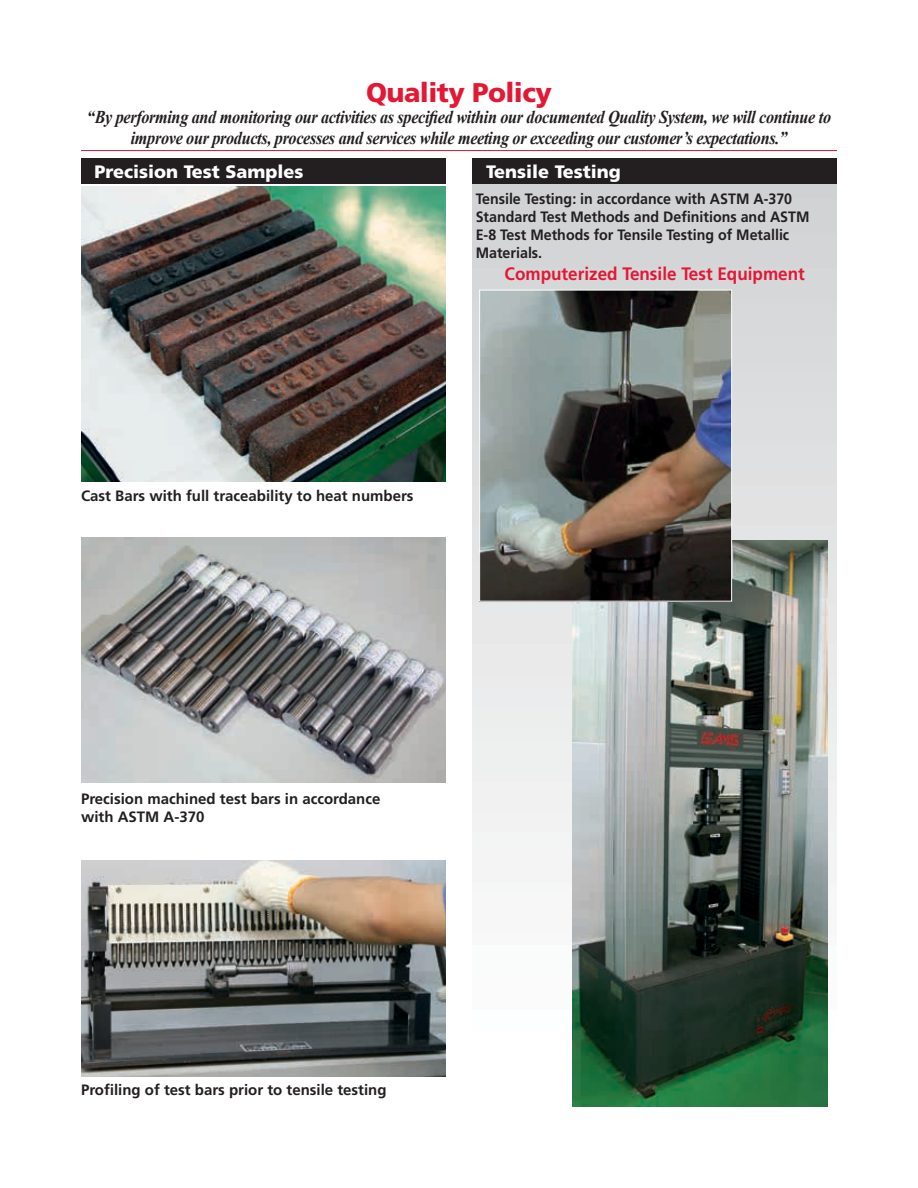
<style>
.page{position:relative;width:918px;height:1188px;background:#fff}
.page>*{position:absolute;margin:0;border:0;box-sizing:border-box;transform-origin:0 0}
.t1{font:900 27px "Frutiger";letter-spacing:-.02em;color:#e31835}
.t2{font:italic 700 18px/21px "Times New Roman";letter-spacing:-.02em;color:#231f20;text-align:center;scale:.9 1}
.t3{font:900 18px "Frutiger";color:#fff}
.t4{font:700 18px "Frutiger";color:#e31835;scale:.95 1}
.t5{font:700 15px/18px "Frutiger";color:#231f20}
.t6{font:700 15px/18px "Frutiger";color:#231f20;scale:.95 1}
</style>
<div class="page">
<div style="left:472px;top:184px;width:365px;height:923px;background:linear-gradient(to bottom,#d1d2d4,#feffff)"></div>
<hr style="left:81px;top:150px;width:756px;height:1px;background:#e31835">
<img style="left:573px;top:540px;width:254px;height:567px">
<img style="left:481px;top:292px;width:249px;height:308px">
<div style="left:479px;top:290px;width:253px;height:312px;border:1px solid #fff"></div>
<div style="left:81px;top:158px;width:365px;height:25px;background:#231f20"></div>
<div style="left:472px;top:158px;width:365px;height:25px;background:#231f20"></div>
<img style="left:81px;top:186px;width:365px;height:296px">
<img style="left:81px;top:538px;width:365px;height:245px">
<img style="left:81px;top:861px;width:365px;height:215px">
<h1 class="t1" style="left:366px;top:77px;width:187px">Quality Policy</h1>
<p class="t2" style="left:87px;top:106px;width:828px">“By performing and monitoring our activities as specified within our documented Quality System, we will continue to improve our products, processes and services while meeting or exceeding our customer’s expectations.”</p>
<p class="t3" style="left:94px;top:161px;width:210px">Precision Test Samples</p>
<p class="t3" style="left:486px;top:161px;width:137px">Tensile Testing</p>
<p class="t6" style="left:476px;top:190px;width:353px">Tensile Testing: in accordance with ASTM A-370<br>Standard Test Methods and Definitions and ASTM E-8 Test Methods for Tensile Testing of Metallic Materials.</p>
<p class="t4" style="left:505px;top:263px;width:318px">Computerized Tensile Test Equipment</p>
<p class="t5" style="left:81px;top:487px;width:334px">Cast Bars with full traceability to heat numbers</p>
<p class="t5" style="left:81px;top:789px;width:301px">Precision machined test bars in accordance with ASTM A-370</p>
<p class="t5" style="left:81px;top:1081px;width:307px">Profiling of test bars prior to tensile testing</p>
</div>
